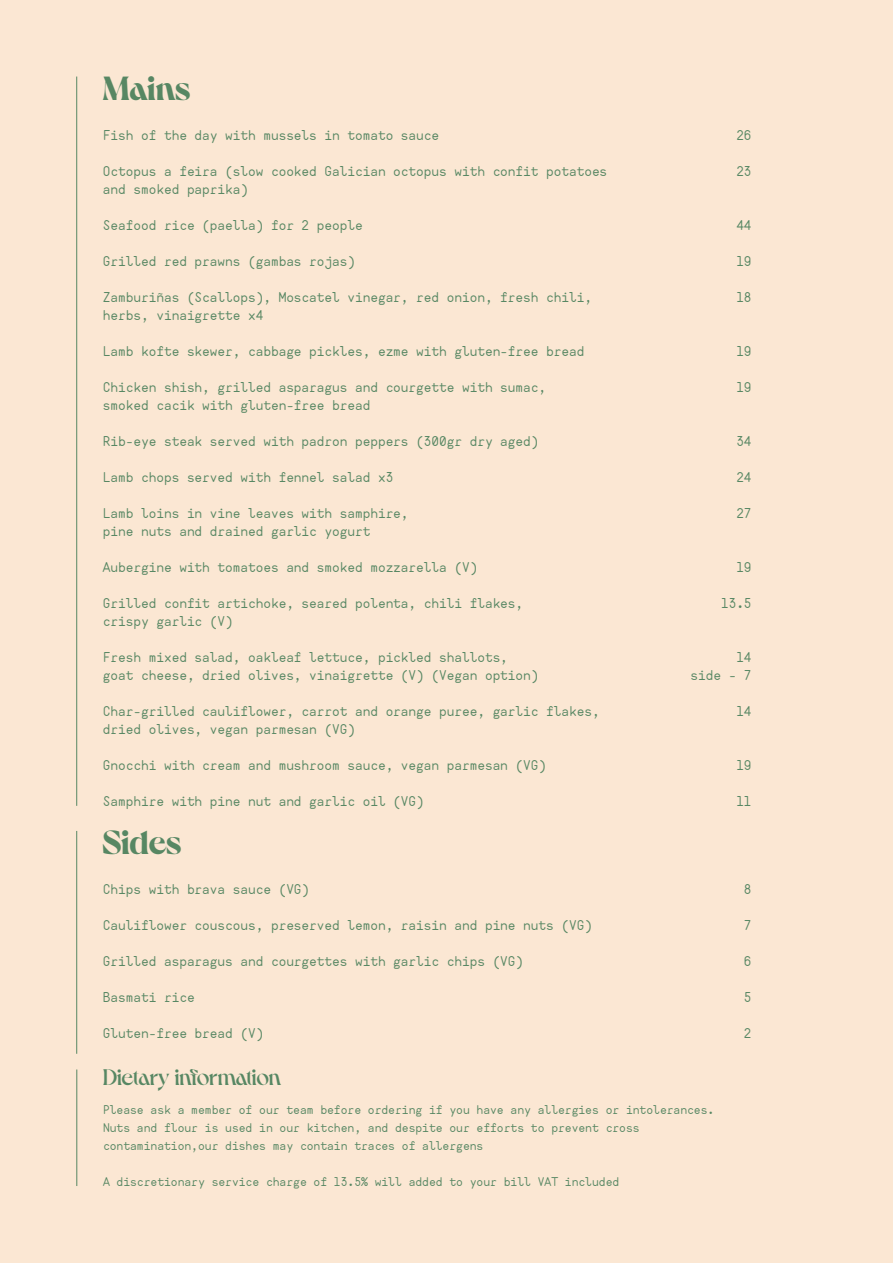
<style>
.page{position:relative;width:893px;height:1263px;background:#fbe7d3}
.page>*{position:absolute;margin:0;border:0;box-sizing:border-box;transform-origin:0 0}
.t1{font:700 33.45px "Dahlia";color:#578763}
.t2{font:500 22.5px "Dahlia";color:#578763}
.t3{font:13.5px/18px "AHAMONO";color:#578763}
.t4{font:12px/18px "AHAMONO";color:#578763}
</style>
<div class="page">
<hr style="left:76px;top:77px;width:1px;height:729px;background:#578763">
<hr style="left:76px;top:831px;width:1px;height:223px;background:#578763">
<hr style="left:77px;top:1069px;width:1px;height:117px;background:#578763">
<p class="t1" style="left:103px;top:66px;width:89px">Mains</p>
<p class="t3" style="left:103px;top:125px;width:338px">Fish of the day with mussels in tomato sauce</p>
<p class="t3" style="left:103px;top:161px;width:506px">Octopus a feira (slow cooked Galician octopus with confit potatoes</p>
<p class="t3" style="left:103px;top:179px;width:147px">and smoked paprika)</p>
<p class="t3" style="left:103px;top:215px;width:261px">Seafood rice (paella) for 2 people</p>
<p class="t3" style="left:103px;top:251px;width:254px">Grilled red prawns (gambas rojas)</p>
<p class="t3" style="left:103px;top:287px;width:491px">Zamburiñas (Scallops), Moscatel vinegar, red onion, fresh chili, herbs, vinaigrette x4</p>
<p class="t3" style="left:103px;top:341px;width:483px">Lamb kofte skewer, cabbage pickles, ezme with gluten-free bread</p>
<p class="t3" style="left:103px;top:377px;width:445px">Chicken shish, grilled asparagus and courgette with sumac, smoked cacik with gluten-free bread</p>
<p class="t3" style="left:103px;top:431px;width:437px">Rib-eye steak served with padron peppers (300gr dry aged)</p>
<p class="t3" style="left:103px;top:467px;width:292px">Lamb chops served with fennel salad x3</p>
<p class="t3" style="left:103px;top:503px;width:307px">Lamb loins in vine leaves with samphire, pine nuts and drained garlic yogurt</p>
<p class="t3" style="left:103px;top:557px;width:376px">Aubergine with tomatoes and smoked mozzarella (V)</p>
<p class="t3" style="left:103px;top:593px;width:422px">Grilled confit artichoke, seared polenta, chili flakes, crispy garlic (V)</p>
<p class="t3" style="left:103px;top:647px;width:437px">Fresh mixed salad, oakleaf lettuce, pickled shallots, goat cheese, dried olives, vinaigrette (V) (Vegan option)</p>
<p class="t3" style="left:103px;top:701px;width:498px">Char-grilled cauliflower, carrot and orange puree, garlic flakes, dried olives, vegan parmesan (VG)</p>
<p class="t3" style="left:103px;top:755px;width:445px">Gnocchi with cream and mushroom sauce, vegan parmesan (VG)</p>
<p class="t3" style="left:103px;top:791px;width:322px">Samphire with pine nut and garlic oil (VG)</p>
<p class="t1" style="left:103px;top:820px;width:80px">Sides</p>
<p class="t3" style="left:103px;top:879px;width:208px">Chips with brava sauce (VG)</p>
<p class="t3" style="left:103px;top:915px;width:491px">Cauliflower couscous, preserved lemon, raisin and pine nuts (VG)</p>
<p class="t3" style="left:103px;top:951px;width:422px">Grilled asparagus and courgettes with garlic chips (VG)</p>
<p class="t3" style="left:103px;top:987px;width:93px">Basmati rice</p>
<p class="t3" style="left:103px;top:1023px;width:162px">Gluten-free bread (V)</p>
<p class="t3" style="left:736px;top:125px;width:17px">26</p>
<p class="t3" style="left:736px;top:161px;width:17px">23</p>
<p class="t3" style="left:736px;top:215px;width:17px">44</p>
<p class="t3" style="left:736px;top:251px;width:17px">19</p>
<p class="t3" style="left:736px;top:287px;width:17px">18</p>
<p class="t3" style="left:736px;top:341px;width:17px">19</p>
<p class="t3" style="left:736px;top:377px;width:17px">19</p>
<p class="t3" style="left:736px;top:431px;width:17px">34</p>
<p class="t3" style="left:736px;top:467px;width:17px">24</p>
<p class="t3" style="left:736px;top:503px;width:17px">27</p>
<p class="t3" style="left:736px;top:557px;width:17px">19</p>
<p class="t3" style="left:721px;top:593px;width:32px">13.5</p>
<p class="t3" style="left:736px;top:647px;width:17px">14</p>
<p class="t3" style="left:690px;top:665px;width:63px">side - 7</p>
<p class="t3" style="left:736px;top:701px;width:17px">14</p>
<p class="t3" style="left:736px;top:755px;width:17px">19</p>
<p class="t3" style="left:736px;top:791px;width:17px">11</p>
<p class="t3" style="left:744px;top:879px;width:9px">8</p>
<p class="t3" style="left:744px;top:915px;width:9px">7</p>
<p class="t3" style="left:744px;top:951px;width:9px">6</p>
<p class="t3" style="left:744px;top:987px;width:9px">5</p>
<p class="t3" style="left:744px;top:1023px;width:9px">2</p>
<p class="t2" style="left:103px;top:1063px;width:180px">Dietary information</p>
<p class="t4" style="left:103px;top:1100px;width:613px">Please ask a member of our team before ordering if you have any allergies or intolerances.</p>
<p class="t4" style="left:103px;top:1118px;width:538px">Nuts and flour is used in our kitchen, and despite our efforts to prevent cross contamination,our dishes may contain traces of allergens</p>
<p class="t4" style="left:103px;top:1172px;width:518px">A discretionary service charge of 13.5% will added to your bill VAT included</p>
</div>
